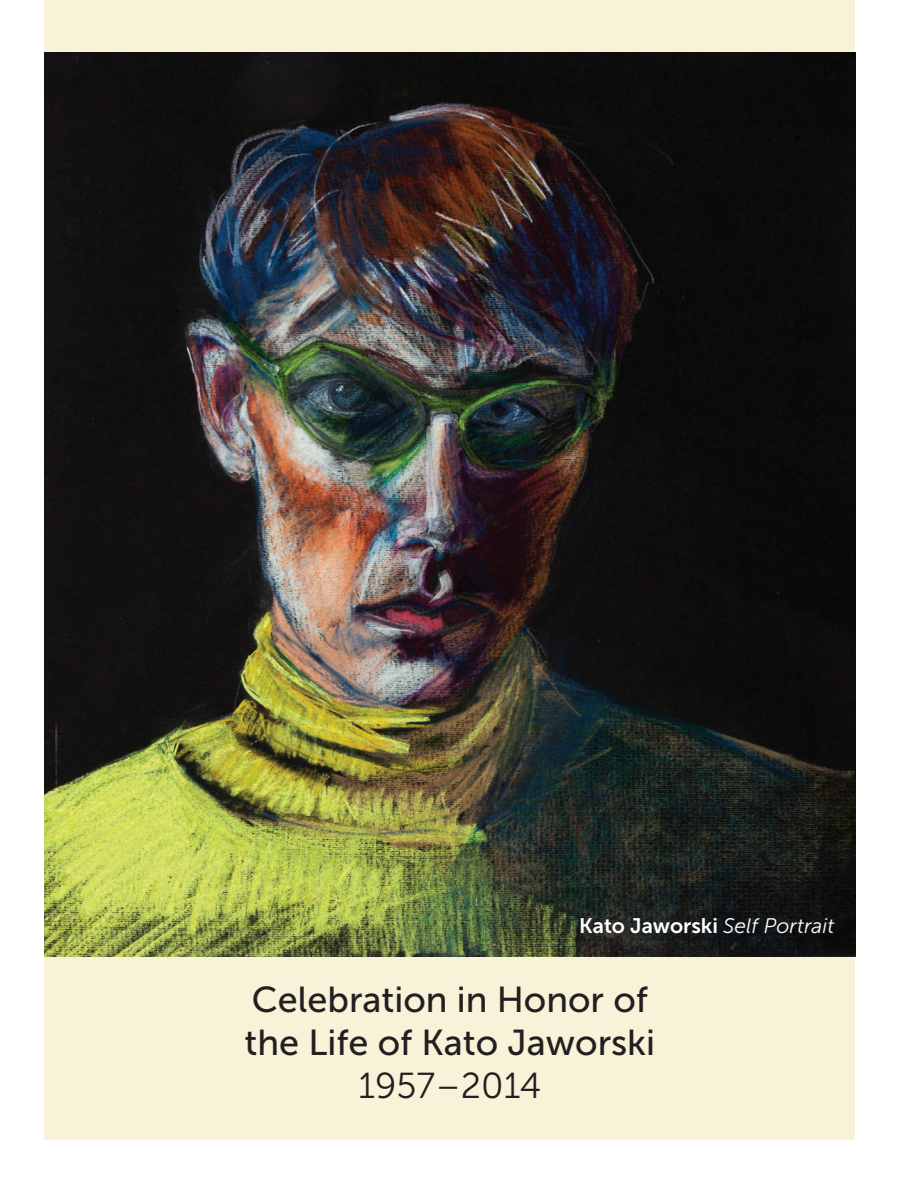
<style>
.page{position:relative;width:911px;height:1194px;background:#fff}
.page>*{position:absolute;margin:0;border:0;box-sizing:border-box;transform-origin:0 0}
.t1{font:36px/43.2px "Museo Sans 500";color:#231f20}
.t2{font:36px "Museo Sans 300";color:#231f20}
.t3{font:21px "Museo Sans 700";color:#fff}
.s1{font-family:"Museo Sans 300";font-style:italic}
</style>
<div class="page">
<div style="left:45px;top:0;width:810px;height:1140px;background:#f7f2d8"></div>
<img style="left:45px;top:52px;width:810px;height:904px">
<p class="t3" style="left:579px;top:914px;width:256px">Kato Jaworski <span class="s1">Self Portrait</span></p>
<p class="t1" style="left:244px;top:978px;width:412px">Celebration in Honor of the Life of Kato Jaworski</p>
<p class="t2" style="left:358px;top:1066px;width:184px">1957–2014</p>
</div>
